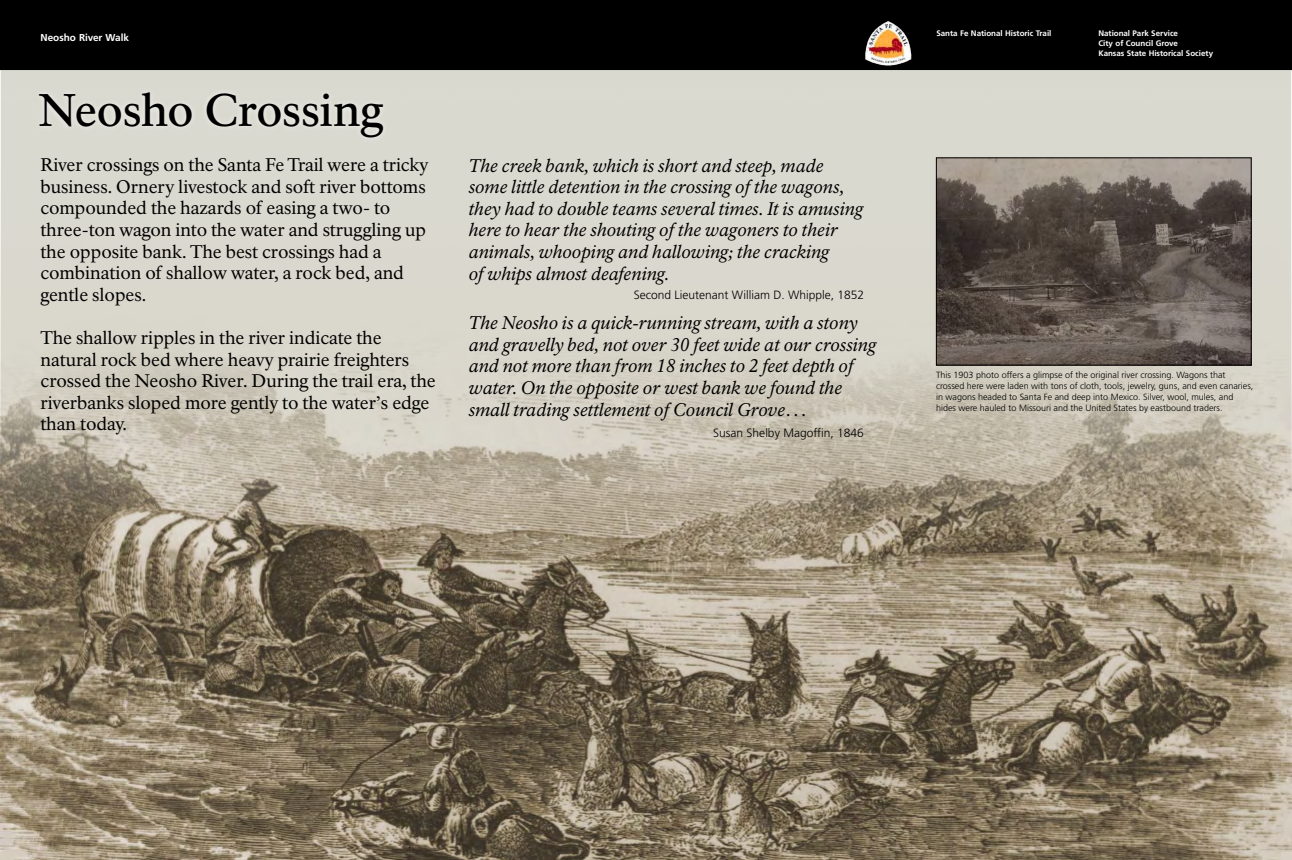
<style>
.page{position:relative;width:1292px;height:860px;background:#fff}
.page>*{position:absolute;margin:0;border:0;box-sizing:border-box;transform-origin:0 0}
.t1{font:500 45px "NPS Rawlinson OT";letter-spacing:-.015em;color:#000}
.t2{font:italic 18px/21.6px "NPS Rawlinson OT";color:#000}
.t3{font:18px/21.6px "NPS Rawlinson OT";letter-spacing:-.005em;color:#000}
.t4{font:300 12px "Frutiger LT Std";color:#000}
.t5{font:700 10px "Frutiger LT Std";letter-spacing:-.005em;color:#fff}
.t6{font:300 9px/10.8px "Frutiger LT Std";color:#000}
.t7{font:700 8px/10px "Frutiger LT Std";letter-spacing:-.005em;color:#fff}
</style>
<div class="page">
<img style="left:0;top:70px;width:1292px;height:790px">
<div style="left:0;top:0;width:1292px;height:70px;background:#000"></div>
<div style="left:34px;top:86px;width:355px;height:57px;background:#fff;opacity:.75"></div>
<img style="left:938px;top:160px;width:311px;height:203px">
<div style="left:936px;top:158px;width:315px;height:207px;border:1px solid #000"></div>
<img style="left:864px;top:20px;width:47px;height:45px">
<p class="t5" style="left:40px;top:31px;width:90px">Neosho River Walk</p>
<p class="t7" style="left:1098px;top:28px;width:116px">National Park Service<br>City of Council Grove<br>Kansas State Historical Society</p>
<p class="t7" style="left:936px;top:28px;width:116px">Santa Fe National Historic Trail</p>
<h1 class="t1" style="left:38px;top:83px;width:347px">Neosho Crossing</h1>
<p class="t3" style="left:40px;top:154px;width:390px">River crossings on the Santa Fe Trail were a tricky business. Ornery livestock and soft river bottoms compounded the hazards of easing a two- to three-ton wagon into the water and struggling up the opposite bank. The best crossings had a combination of shallow water, a rock bed, and gentle slopes.</p>
<p class="t3" style="left:40px;top:327px;width:397px">The shallow ripples in the river indicate the natural rock bed where heavy prairie freighters crossed the Neosho River. During the trail era, the riverbanks sloped more gently to the water’s edge than today.</p>
<p class="t2" style="left:468px;top:155px;width:396px">The creek bank, which is short and steep, made some little detention in the crossing of the wagons, they had to double teams several times. It is amusing here to hear the shouting of the wagoners to their animals, whooping and hallowing; the cracking<br>of whips almost deafening.</p>
<p class="t4" style="left:634px;top:288px;width:232px">Second Lieutenant William D. Whipple, 1852</p>
<p class="t2" style="left:468px;top:312px;width:409px">The Neosho is a quick-running stream, with a stony and gravelly bed, not over 30 feet wide at our crossing and not more than from 18 inches to 2 feet depth of water. On the opposite or west bank we found the small trading settlement of Council Grove…</p>
<p class="t4" style="left:713px;top:426px;width:152px">Susan Shelby Magoffin, 1846</p>
<p class="t6" style="left:936px;top:370px;width:319px">This 1903 photo offers a glimpse of the original river crossing. Wagons that crossed here were laden with tons of cloth, tools, jewelry, guns, and even canaries, in wagons headed to Santa Fe and deep into Mexico. Silver, wool, mules, and hides were hauled to Missouri and the United States by eastbound traders.</p>
</div>
